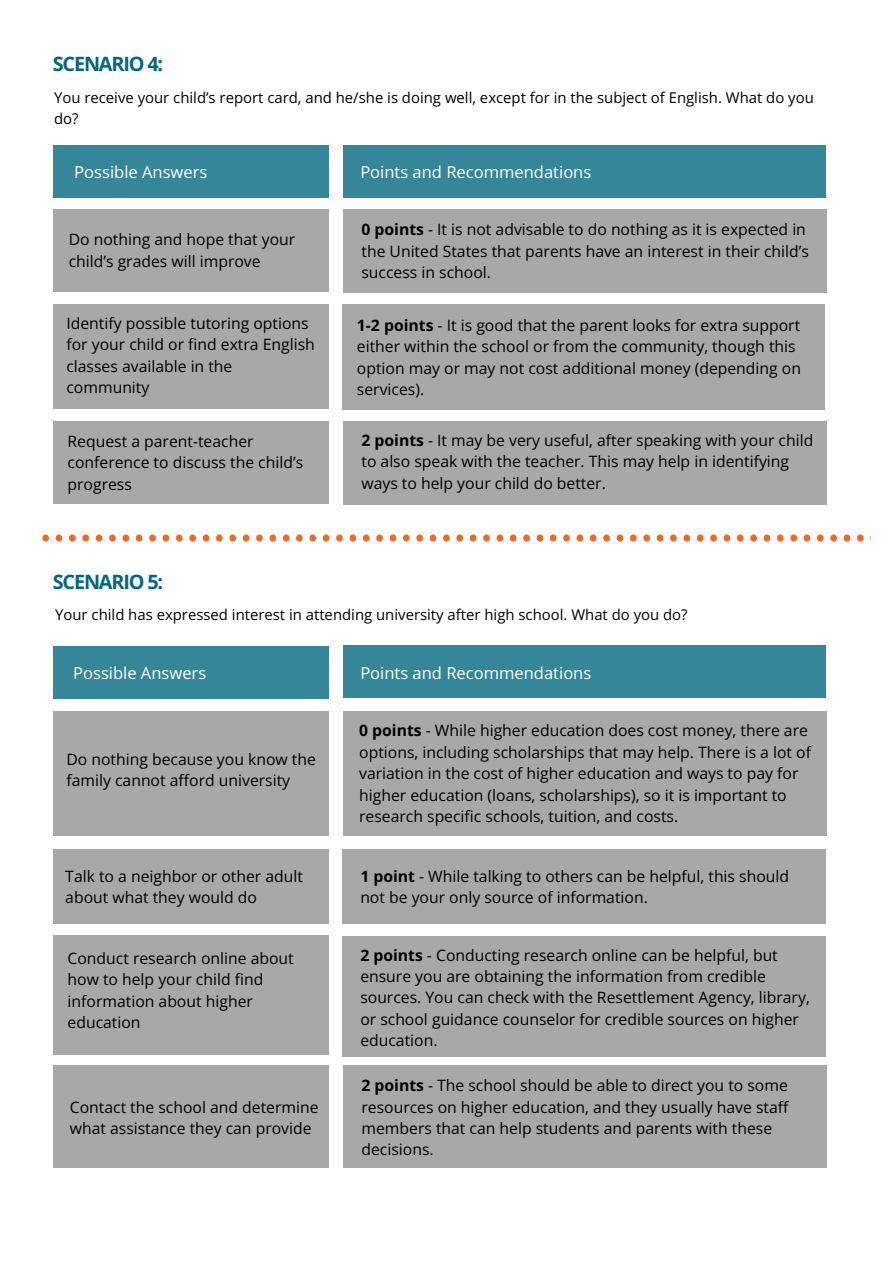
<style>
.page{position:relative;width:893px;height:1263px;background:#fff}
.page>*{position:absolute;margin:0;border:0;box-sizing:border-box;transform-origin:0 0}
.t1{font:700 19.8px "Open Sans";letter-spacing:-.06em;color:#04677e}
.t2{font:16.5px "Open Sans";color:#fff}
.t3{font:15.75px/21.5px "Open Sans";color:#000}
.t4{font:14.85px/21.5px "Open Sans";color:#000}
.s1{font-weight:700}
</style>
<div class="page">
<div style="left:53px;top:145px;width:276px;height:53px;background:#36869a"></div>
<div style="left:53px;top:209px;width:276px;height:83px;background:#a8a8a8"></div>
<div style="left:343px;top:209px;width:483px;height:84px;background:#a8a8a8"></div>
<div style="left:343px;top:145px;width:483px;height:53px;background:#36869a"></div>
<div style="left:53px;top:421px;width:276px;height:82px;background:#a8a8a8"></div>
<div style="left:343px;top:421px;width:483px;height:83px;background:#a8a8a8"></div>
<div style="left:53px;top:304px;width:276px;height:105px;background:#a8a8a8"></div>
<div style="left:342px;top:304px;width:483px;height:106px;background:#a8a8a8"></div>
<div style="left:53px;top:646px;width:276px;height:53px;background:#36869a"></div>
<div style="left:53px;top:710px;width:276px;height:125px;background:#a8a8a8"></div>
<div style="left:343px;top:710px;width:483px;height:125px;background:#a8a8a8"></div>
<div style="left:343px;top:645px;width:483px;height:53px;background:#36869a"></div>
<div style="left:53px;top:849px;width:276px;height:74px;background:#a8a8a8"></div>
<div style="left:342px;top:849px;width:483px;height:74px;background:#a8a8a8"></div>
<div style="left:53px;top:936px;width:276px;height:119px;background:#a8a8a8"></div>
<div style="left:342px;top:936px;width:483px;height:120px;background:#a8a8a8"></div>
<div style="left:53px;top:1065px;width:276px;height:103px;background:#a8a8a8"></div>
<div style="left:343px;top:1065px;width:483px;height:103px;background:#a8a8a8"></div>
<div style="left:109px;top:535px;width:7px;height:7px;background:#f26722;border-radius:50%"></div>
<div style="left:122px;top:535px;width:7px;height:7px;background:#f26722;border-radius:50%"></div>
<div style="left:96px;top:535px;width:6px;height:7px;background:#f26722;border-radius:50%"></div>
<div style="left:149px;top:535px;width:7px;height:7px;background:#f26722;border-radius:50%"></div>
<svg style="left:42px;top:535px;width:7px;height:7px"></svg>
<div style="left:163px;top:535px;width:6px;height:7px;background:#f26722;border-radius:50%"></div>
<div style="left:56px;top:535px;width:6px;height:7px;background:#f26722;border-radius:50%"></div>
<div style="left:69px;top:535px;width:7px;height:7px;background:#f26722;border-radius:50%"></div>
<div style="left:82px;top:535px;width:7px;height:7px;background:#f26722;border-radius:50%"></div>
<div style="left:136px;top:535px;width:6px;height:7px;background:#f26722;border-radius:50%"></div>
<div style="left:243px;top:535px;width:6px;height:7px;background:#f26722;border-radius:50%"></div>
<div style="left:256px;top:535px;width:7px;height:7px;background:#f26722;border-radius:50%"></div>
<div style="left:269px;top:535px;width:7px;height:7px;background:#f26722;border-radius:50%"></div>
<div style="left:283px;top:535px;width:6px;height:7px;background:#f26722;border-radius:50%"></div>
<div style="left:229px;top:535px;width:7px;height:7px;background:#f26722;border-radius:50%"></div>
<div style="left:189px;top:535px;width:7px;height:7px;background:#f26722;border-radius:50%"></div>
<div style="left:203px;top:535px;width:6px;height:7px;background:#f26722;border-radius:50%"></div>
<div style="left:176px;top:535px;width:7px;height:7px;background:#f26722;border-radius:50%"></div>
<div style="left:216px;top:535px;width:7px;height:7px;background:#f26722;border-radius:50%"></div>
<div style="left:363px;top:535px;width:6px;height:7px;background:#f26722;border-radius:50%"></div>
<div style="left:376px;top:535px;width:7px;height:7px;background:#f26722;border-radius:50%"></div>
<div style="left:349px;top:535px;width:7px;height:7px;background:#f26722;border-radius:50%"></div>
<div style="left:403px;top:535px;width:7px;height:7px;background:#f26722;border-radius:50%"></div>
<svg style="left:296px;top:535px;width:7px;height:7px"></svg>
<div style="left:416px;top:535px;width:7px;height:7px;background:#f26722;border-radius:50%"></div>
<div style="left:309px;top:535px;width:7px;height:7px;background:#f26722;border-radius:50%"></div>
<div style="left:323px;top:535px;width:6px;height:7px;background:#f26722;border-radius:50%"></div>
<div style="left:336px;top:535px;width:7px;height:7px;background:#f26722;border-radius:50%"></div>
<div style="left:390px;top:535px;width:6px;height:7px;background:#f26722;border-radius:50%"></div>
<div style="left:496px;top:535px;width:7px;height:7px;background:#f26722;border-radius:50%"></div>
<div style="left:510px;top:535px;width:7px;height:7px;background:#f26722;border-radius:50%"></div>
<div style="left:523px;top:535px;width:7px;height:7px;background:#f26722;border-radius:50%"></div>
<div style="left:537px;top:535px;width:6px;height:7px;background:#f26722;border-radius:50%"></div>
<div style="left:483px;top:535px;width:7px;height:7px;background:#f26722;border-radius:50%"></div>
<div style="left:443px;top:535px;width:7px;height:7px;background:#f26722;border-radius:50%"></div>
<div style="left:456px;top:535px;width:7px;height:7px;background:#f26722;border-radius:50%"></div>
<div style="left:430px;top:535px;width:6px;height:7px;background:#f26722;border-radius:50%"></div>
<div style="left:470px;top:535px;width:6px;height:7px;background:#f26722;border-radius:50%"></div>
<div style="left:617px;top:535px;width:6px;height:7px;background:#f26722;border-radius:50%"></div>
<div style="left:630px;top:535px;width:7px;height:7px;background:#f26722;border-radius:50%"></div>
<div style="left:603px;top:535px;width:7px;height:7px;background:#f26722;border-radius:50%"></div>
<div style="left:657px;top:535px;width:6px;height:7px;background:#f26722;border-radius:50%"></div>
<svg style="left:550px;top:535px;width:6px;height:7px"></svg>
<div style="left:670px;top:535px;width:7px;height:7px;background:#f26722;border-radius:50%"></div>
<div style="left:563px;top:535px;width:7px;height:7px;background:#f26722;border-radius:50%"></div>
<div style="left:576px;top:535px;width:7px;height:7px;background:#f26722;border-radius:50%"></div>
<div style="left:590px;top:535px;width:6px;height:7px;background:#f26722;border-radius:50%"></div>
<div style="left:643px;top:535px;width:7px;height:7px;background:#f26722;border-radius:50%"></div>
<div style="left:750px;top:535px;width:7px;height:7px;background:#f26722;border-radius:50%"></div>
<div style="left:764px;top:535px;width:6px;height:7px;background:#f26722;border-radius:50%"></div>
<div style="left:777px;top:535px;width:7px;height:7px;background:#f26722;border-radius:50%"></div>
<div style="left:790px;top:535px;width:7px;height:7px;background:#f26722;border-radius:50%"></div>
<div style="left:737px;top:535px;width:7px;height:7px;background:#f26722;border-radius:50%"></div>
<div style="left:697px;top:535px;width:6px;height:7px;background:#f26722;border-radius:50%"></div>
<div style="left:710px;top:535px;width:7px;height:7px;background:#f26722;border-radius:50%"></div>
<div style="left:683px;top:535px;width:7px;height:7px;background:#f26722;border-radius:50%"></div>
<div style="left:724px;top:535px;width:6px;height:7px;background:#f26722;border-radius:50%"></div>
<div style="left:857px;top:535px;width:7px;height:7px;background:#f26722;border-radius:50%"></div>
<svg style="left:804px;top:535px;width:6px;height:7px"></svg>
<div style="left:817px;top:535px;width:7px;height:7px;background:#f26722;border-radius:50%"></div>
<div style="left:830px;top:535px;width:7px;height:7px;background:#f26722;border-radius:50%"></div>
<div style="left:844px;top:535px;width:6px;height:7px;background:#f26722;border-radius:50%"></div>
<p class="t1" style="left:53px;top:50px;width:112px">SCENARIO 4:</p>
<p class="t4" style="left:54px;top:87px;width:761px">You receive your child’s report card, and he/she is doing well, except for in the subject of English. What do you do?</p>
<p class="t2" style="left:74px;top:160px;width:135px">Possible Answers</p>
<p class="t3" style="left:69px;top:229px;width:228px">Do nothing and hope that your child’s grades will improve</p>
<p class="t2" style="left:360px;top:160px;width:233px">Points and Recommendations</p>
<p class="t3" style="left:361px;top:218px;width:449px"><span class="s1">0 points</span> - It is not advisable to do nothing as it is expected in the United States that parents have an interest in their child’s success in school.</p>
<p class="t3" style="left:66px;top:312px;width:250px">Identify possible tutoring options for your child or find extra English classes available in the community</p>
<p class="t3" style="left:357px;top:314px;width:446px"><span class="s1">1-2 points</span> - It is good that the parent looks for extra support either within the school or from the community, though this option may or may not cost additional money (depending on services).</p>
<p class="t3" style="left:68px;top:430px;width:237px">Request a parent-teacher conference to discuss the child’s progress</p>
<p class="t3" style="left:361px;top:429px;width:453px"><span class="s1">2 points</span> - It may be very useful, after speaking with your child to also speak with the teacher. This may help in identifying ways to help your child do better.</p>
<p class="t1" style="left:53px;top:567px;width:112px">SCENARIO 5:</p>
<p class="t4" style="left:55px;top:603px;width:634px">Your child has expressed interest in attending university after high school. What do you do?</p>
<p class="t2" style="left:73px;top:661px;width:135px">Possible Answers</p>
<p class="t3" style="left:66px;top:748px;width:251px">Do nothing because you know the family cannot afford university</p>
<p class="t2" style="left:360px;top:661px;width:233px">Points and Recommendations</p>
<p class="t3" style="left:359px;top:720px;width:453px"><span class="s1">0 points</span> - While higher education does cost money, there are options, including scholarships that may help. There is a lot of variation in the cost of higher education and ways to pay for higher education (loans, scholarships), so it is important to research specific schools, tuition, and costs.</p>
<p class="t3" style="left:65px;top:865px;width:239px">Talk to a neighbor or other adult about what they would do</p>
<p class="t3" style="left:360px;top:865px;width:430px"><span class="s1">1 point</span> - While talking to others can be helpful, this should not be your only source of information.</p>
<p class="t3" style="left:68px;top:947px;width:228px">Conduct research online about how to help your child find information about higher education</p>
<p class="t3" style="left:360px;top:944px;width:451px"><span class="s1">2 points</span> - Conducting research online can be helpful, but ensure you are obtaining the information from credible sources. You can check with the Resettlement Agency, library, or school guidance counselor for credible sources on higher education.</p>
<p class="t3" style="left:70px;top:1096px;width:250px">Contact the school and determine what assistance they can provide</p>
<p class="t3" style="left:361px;top:1074px;width:428px"><span class="s1">2 points</span> - The school should be able to direct you to some resources on higher education, and they usually have staff members that can help students and parents with these decisions.</p>
</div>
